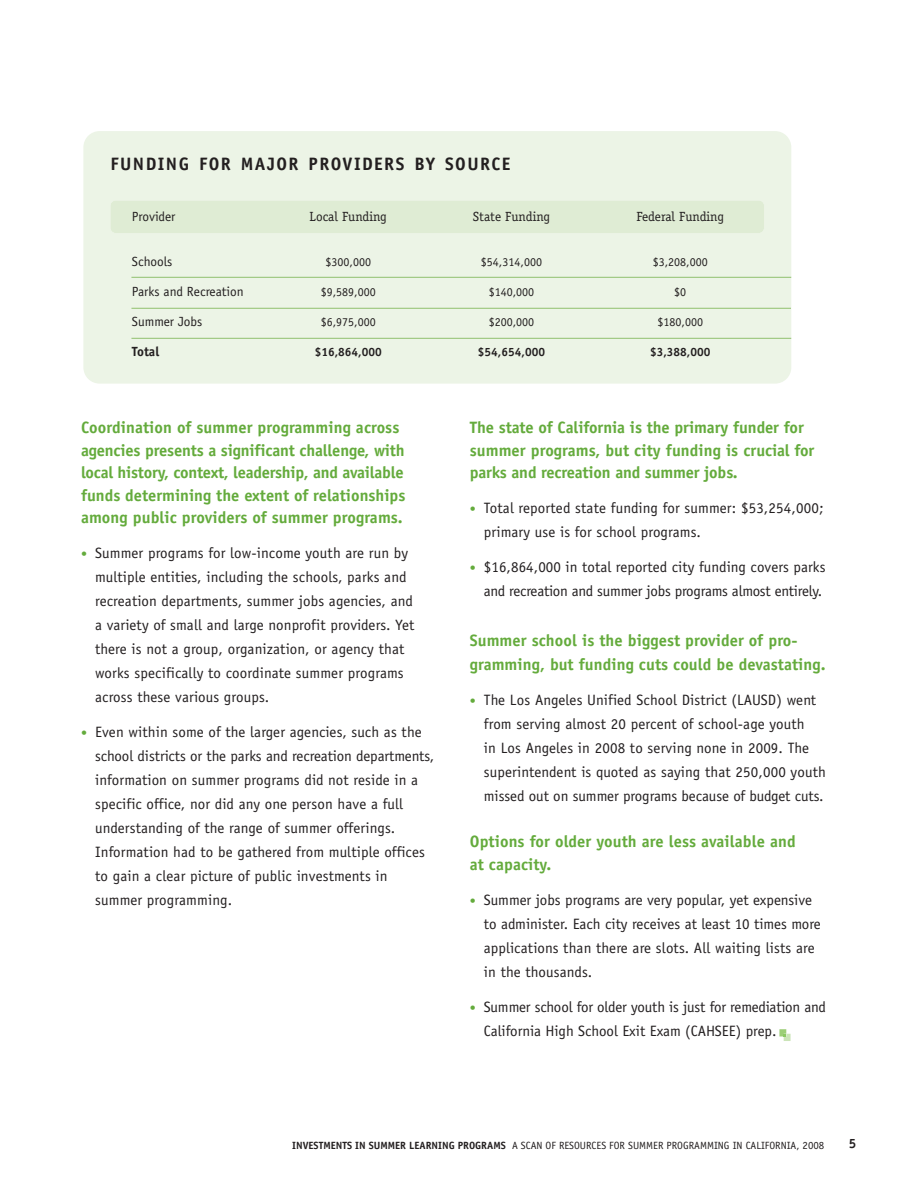
<style>
.page{position:relative;width:918px;height:1188px;background:#fff}
.page>*{position:absolute;margin:0;border:0;box-sizing:border-box;transform-origin:0 0}
.t1{font:700 18px "Officina Sans";letter-spacing:.08em;color:#231f20}
.t2{font:700 16.5px/22.5px "Officina Sans";color:#64ab3c}
.t3{font:15px/24px "Officina Sans";letter-spacing:.01em;color:#231f20}
.t4{font:15px/24px "Officina Sans";letter-spacing:-.015em;color:#231f20;text-align:right}
.t5{font:15px/24px "Officina Sans";letter-spacing:-.01em;color:#231f20}
.t6{font:700 13.5px "Officina Sans";color:#231f20}
.t7{font:13.35px "Officina Sans";color:#231f20}
.t8{font:13.35px "Officina Serif";color:#231f20}
.t9{font:700 13.35px "Officina Sans";color:#231f20}
.t10{font:12px "Officina Sans";color:#231f20}
.t11{font:700 12px "Officina Sans";color:#231f20}
.t12{font:10.5px "Officina Sans";color:#231f20}
.s1{font-size:12px;color:#64ab3c}
.s2{font-weight:700}
.s3{font-size:10.8px}
</style>
<div class="page">
<div style="left:83px;top:131px;width:708px;height:253px;background:#ecf4e6"></div>
<div style="left:110px;top:200px;width:654px;height:33px;background:#dfecd4"></div>
<hr style="left:131px;top:277px;width:660px;height:1px;background:#90c06e">
<hr style="left:131px;top:308px;width:660px;height:1px;background:#90c06e">
<hr style="left:131px;top:338px;width:660px;height:1px;background:#90c06e">
<svg style="left:779px;top:1029px;width:12px;height:12px"></svg>
<p class="t1" style="left:110px;top:157px;width:402px">FUNDING FOR MAJOR PROVIDERS BY SOURCE</p>
<p class="t7" style="left:132px;top:212px;width:45px">Provider</p>
<p class="t7" style="left:132px;top:257px;width:42px">Schools</p>
<p class="t7" style="left:132px;top:287px;width:113px">Parks and Recreation</p>
<p class="t7" style="left:132px;top:317px;width:72px">Summer Jobs</p>
<p class="t9" style="left:132px;top:347px;width:29px">Total</p>
<p class="t8" style="left:310px;top:209px;width:79px">Local Funding</p>
<p class="t10" style="left:326px;top:258px;width:47px">$300,000</p>
<p class="t10" style="left:321px;top:288px;width:57px">$9,589,000</p>
<p class="t10" style="left:321px;top:318px;width:57px">$6,975,000</p>
<p class="t11" style="left:315px;top:348px;width:69px">$16,864,000</p>
<p class="t8" style="left:473px;top:209px;width:79px">State Funding</p>
<p class="t10" style="left:481px;top:258px;width:63px">$54,314,000</p>
<p class="t10" style="left:489px;top:288px;width:47px">$140,000</p>
<p class="t10" style="left:489px;top:318px;width:47px">$200,000</p>
<p class="t11" style="left:478px;top:348px;width:69px">$54,654,000</p>
<p class="t8" style="left:636px;top:209px;width:89px">Federal Funding</p>
<p class="t10" style="left:653px;top:258px;width:57px">$3,208,000</p>
<p class="t10" style="left:674px;top:288px;width:13px">$0</p>
<p class="t10" style="left:657px;top:318px;width:47px">$180,000</p>
<p class="t11" style="left:650px;top:348px;width:62px">$3,388,000</p>
<p class="t2" style="left:81px;top:418px;width:326px">Coordination of summer programming across agencies presents a significant challenge, with local history, context, leadership, and available funds determining the extent of relationships among public providers of summer programs.</p>
<p class="t3" style="left:95px;top:542px;width:321px;text-indent:-14px"><span class="s1">•</span> Summer programs for low-income youth are run by multiple entities, including the schools, parks and recreation departments, summer jobs agencies, and a variety of small and large nonprofit providers. Yet there is not a group, organization, or agency that works specifically to coordinate summer programs across these various groups.</p>
<p class="t3" style="left:95px;top:721px;width:341px;text-indent:-14px"><span class="s1">•</span> Even within some of the larger agencies, such as the school districts or the parks and recreation departments, information on summer programs did not reside in a specific office, nor did any one person have a full understanding of the range of summer offerings.<br>Information had to be gathered from multiple offices to gain a clear picture of public investments in summer programming.</p>
<p class="t2" style="left:470px;top:418px;width:346px">The state of California is the primary funder for summer programs, but city funding is crucial for parks and recreation and summer jobs.</p>
<p class="t3" style="left:484px;top:497px;width:341px;text-indent:-14px"><span class="s1">•</span> Total reported state funding for summer: $53,254,000; primary use is for school programs.</p>
<p class="t4" style="left:470px;top:556px;width:357px"><span class="s1">•</span> $16,864,000 in total reported city funding covers parks and recreation and summer jobs programs almost entirely.</p>
<p class="t2" style="left:470px;top:630px;width:357px;line-height:24px">Summer school is the biggest provider of pro&shy;gramming, but funding cuts could be devastating.</p>
<p class="t3" style="left:484px;top:689px;width:344px;text-indent:-14px"><span class="s1">•</span> The Los Angeles Unified School District (LAUSD) went from serving almost 20 percent of school-age youth<br>in Los Angeles in 2008 to serving none in 2009. The superintendent is quoted as saying that 250,000 youth missed out on summer programs because of budget cuts.</p>
<p class="t2" style="left:470px;top:832px;width:327px">Options for older youth are less available and at capacity.</p>
<p class="t3" style="left:484px;top:889px;width:338px;text-indent:-14px"><span class="s1">•</span> Summer jobs programs are very popular, yet expensive to administer. Each city receives at least 10 times more applications than there are slots. All waiting lists are in the thousands.</p>
<p class="t5" style="left:484px;top:996px;width:344px;text-indent:-14px"><span class="s1">•</span> Summer school for older youth is just for remediation and<br>California High School Exit Exam (CAHSEE) prep.</p>
<p class="t12" style="left:292px;top:1141px;width:534px"><span class="s2">INVESTMENTS IN SUMMER LEARNING PROGRAMS</span> A SCAN OF RESOURCES FOR SUMMER PROGRAMMING IN CALIFORNIA, <span class="s3">2008</span></p>
<p class="t6" style="left:849px;top:1138px;width:9px">5</p>
</div>
